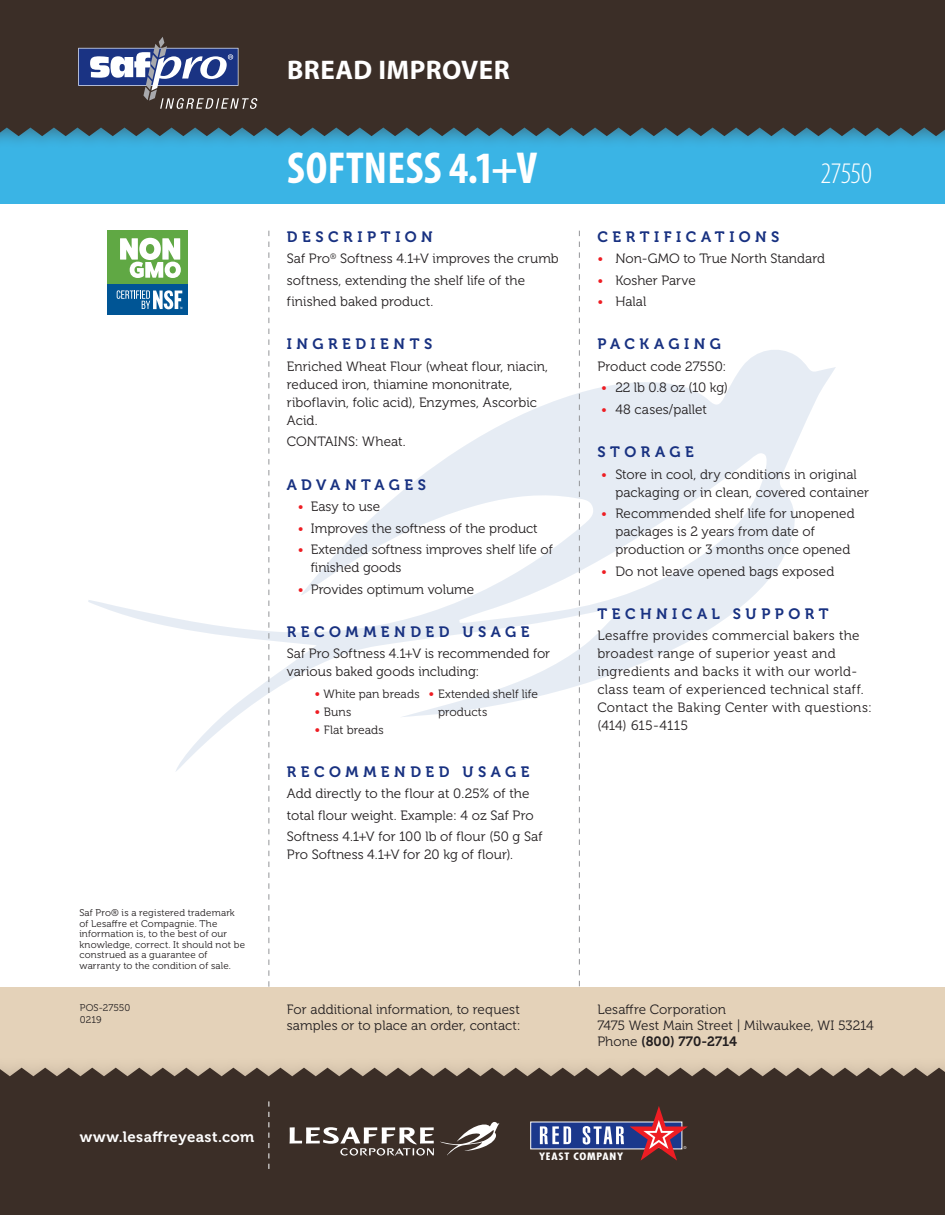
<style>
.page{position:relative;width:945px;height:1215px;background:#fff}
.page>*{position:absolute;margin:0;border:0;box-sizing:border-box;transform-origin:0 0}
.t1{font:700 condensed 45px "Myriad Pro";letter-spacing:.01em;color:#fff}
.t2{font:300 condensed 30px "Myriad Pro";letter-spacing:-.025em;color:#fff}
.t3{font:700 27px "Myriad Pro";letter-spacing:.02em;color:#fff}
.t4{font:15px "Museo 700";letter-spacing:.3em;color:#183181}
.t5{font:15px "Museo 700";letter-spacing:.025em;color:#fff}
.Body_copy{font:13.5px/18px "Museo 300";letter-spacing:.005em;color:#231f20}
.Body_copy-2{font:13.5px/18px "Museo 300";letter-spacing:.025em;color:#231f20}
.t6{font:13.5px "Museo 700";color:#231f20}
.t7{font:12px/18px "Museo 300";letter-spacing:.005em;color:#231f20}
.t8{font:700 condensed 9.9px "Futura Std";letter-spacing:.065em;color:#fff;scale:1.2 1}
.t9{font:9.75px/10.5px "Museo 300";letter-spacing:.015em;color:#231f20}
.s1{color:#ee1d23}
.s2{font-size:13.5px;color:#ee1d23}
.s3{font-family:"Museo 300"}
</style>
<div class="page">
<svg style="left:88px;top:350px;width:748px;height:421px"></svg>
<svg style="left:269px;top:231px;width:1px;height:756px"></svg>
<svg style="left:579px;top:231px;width:1px;height:756px"></svg>
<div style="left:0;top:0;width:945px;height:204px;background:#3ab4e5"></div>
<div style="left:0;top:987px;width:945px;height:216px;background:#e4d2b9"></div>
<div style="left:0;top:1068px;width:945px;height:147px;background:#3b2e27"></div>
<svg style="left:269px;top:1101px;width:1px;height:68px"></svg>
<div style="left:0;top:0;width:945px;height:150px;background:#3b2e27;opacity:.5"></div>
<div style="left:0;top:0;width:945px;height:136px;background:#3b2e27"></div>
<svg style="left:78px;top:37px;width:180px;height:72px;background:#5a5b6f"></svg>
<svg style="left:530px;top:1106px;width:158px;height:55px;background:#5e4c60"></svg>
<svg style="left:290px;top:1127px;width:144px;height:29px;background:#776e6a"></svg>
<svg style="left:440px;top:1122px;width:59px;height:33px;background:#6b615c"></svg>
<svg style="left:107px;top:230px;width:1px;height:85px"></svg>
<div style="left:108px;top:230px;width:80px;height:55px;background:#60a844"></div>
<div style="left:108px;top:285px;width:80px;height:30px;background:#005595"></div>
<svg style="left:117px;top:290px;width:65px;height:19px"></svg>
<svg style="left:120px;top:238px;width:61px;height:40px"></svg>
<p class="t9" style="left:79px;top:908px;width:167px">Saf Pro® is a registered trademark of Lesaffre et Compagnie. The information is, to the best of our knowledge, correct. It should not be construed as a guarantee of warranty to the condition of sale.</p>
<p class="t9" style="left:80px;top:1003px;width:52px">POS-27550</p>
<p class="t9" style="left:80px;top:1015px;width:23px">0219</p>
<p class="t3" style="left:287px;top:55px;width:224px">BREAD IMPROVER</p>
<p class="t1" style="left:287px;top:140px;width:251px">SOFTNESS 4.1+V</p>
<p class="t2" style="left:821px;top:158px;width:53px">27550</p>
<p class="t4" style="left:287px;top:228px;width:147px">DESCRIPTION</p>
<p class="Body_copy" style="left:287px;top:250px;width:273px">Saf Pro<sup>®</sup> Softness 4.1+V improves the crumb</p>
<p class="Body_copy" style="left:287px;top:272px;width:240px">softness, extending the shelf life of the</p>
<p class="Body_copy" style="left:287px;top:293px;width:148px">finished baked product.</p>
<p class="t4" style="left:287px;top:336px;width:147px">INGREDIENTS</p>
<p class="Body_copy" style="left:287px;top:358px;width:263px">Enriched Wheat Flour (wheat flour, niacin, reduced iron, thiamine mononitrate, riboflavin, folic acid), Enzymes, Ascorbic Acid.</p>
<p class="Body_copy" style="left:287px;top:433px;width:120px">CONTAINS: Wheat.</p>
<p class="t4" style="left:287px;top:476px;width:141px">ADVANTAGES</p>
<p class="Body_copy" style="left:298px;top:498px;width:84px"><span class="s1">•</span> Easy to use</p>
<p class="Body_copy" style="left:298px;top:519px;width:242px"><span class="s1">•</span> Improves the softness of the product</p>
<p class="Body_copy" style="left:311px;top:541px;width:243px;text-indent:-13px"><span class="s1">•</span> Extended softness improves shelf life of finished goods</p>
<p class="Body_copy" style="left:298px;top:580px;width:178px"><span class="s1">•</span> Provides optimum volume</p>
<p class="t4" style="left:287px;top:623px;width:244px">RECOMMENDED USAGE</p>
<p class="Body_copy" style="left:287px;top:645px;width:265px">Saf Pro Softness 4.1+V is recommended for various baked goods including:</p>
<p class="t7" style="left:314px;top:685px;width:107px"><span class="s2">•</span> White pan breads</p>
<p class="t7" style="left:314px;top:703px;width:38px"><span class="s2">•</span> Buns</p>
<p class="t7" style="left:314px;top:721px;width:71px"><span class="s2">•</span> Flat breads</p>
<p class="t7" style="left:438px;top:685px;width:102px;text-indent:-9px"><span class="s2">•</span> Extended shelf life products</p>
<p class="t4" style="left:287px;top:763px;width:244px">RECOMMENDED USAGE</p>
<p class="Body_copy" style="left:287px;top:785px;width:244px">Add directly to the flour at 0.25% of the</p>
<p class="Body_copy" style="left:287px;top:806px;width:248px">total flour weight. Example: 4 oz Saf Pro</p>
<p class="Body_copy" style="left:287px;top:828px;width:257px">Softness 4.1+V for 100 lb of flour (50 g Saf<br>Pro Softness 4.1+V for 20 kg of flour).</p>
<p class="t4" style="left:597px;top:228px;width:184px">CERTIFICATIONS</p>
<p class="Body_copy" style="left:597px;top:250px;width:229px"><span class="s1">•</span> Non-GMO to True North Standard</p>
<p class="Body_copy" style="left:597px;top:272px;width:100px"><span class="s1">•</span> Kosher Parve</p>
<p class="Body_copy" style="left:597px;top:293px;width:50px"><span class="s1">•</span> Halal</p>
<p class="t4" style="left:597px;top:336px;width:125px">PACKAGING</p>
<p class="Body_copy" style="left:597px;top:358px;width:131px">Product code 27550:</p>
<p class="Body_copy" style="left:601px;top:379px;width:128px"><span class="s1">•</span> 22 lb 0.8 oz (10 kg)</p>
<p class="Body_copy" style="left:601px;top:401px;width:108px"><span class="s1">•</span> 48 cases/pallet</p>
<p class="t4" style="left:597px;top:443px;width:98px">STORAGE</p>
<p class="Body_copy" style="left:615px;top:465px;width:255px;text-indent:-14px"><span class="s1">•</span> Store in cool, dry conditions in original packaging or in clean, covered container</p>
<p class="Body_copy" style="left:615px;top:505px;width:241px;text-indent:-14px"><span class="s1">•</span> Recommended shelf life for unopened packages is 2 years from date of production or 3 months once opened</p>
<p class="Body_copy" style="left:601px;top:562px;width:235px"><span class="s1">•</span> Do not leave opened bags exposed</p>
<p class="t4" style="left:597px;top:605px;width:233px">TECHNICAL SUPPORT</p>
<p class="Body_copy-2" style="left:597px;top:627px;width:276px">Lesaffre provides commercial bakers the broadest range of superior yeast and ingredients and backs it with our world&shy;class team of experienced technical staff.<br>Contact the Baking Center with questions: (414) 615-4115</p>
<p class="Body_copy" style="left:287px;top:1002px;width:235px;line-height:15.8px">For additional information, to request samples or to place an order, contact:</p>
<p class="Body_copy" style="left:597px;top:1002px;width:278px;line-height:15.8px">Lesaffre Corporation<br>7475 West Main Street | Milwaukee, WI 53214</p>
<p class="t6" style="left:597px;top:1033px;width:141px"><span class="s3">Phone</span> (800) 770-2714</p>
<p class="t5" style="left:80px;top:1128px;width:176px">www.lesaffreyeast.com</p>
<p class="t8" style="left:539px;top:1150px;width:72px">YEAST COMPANY</p>
</div>
